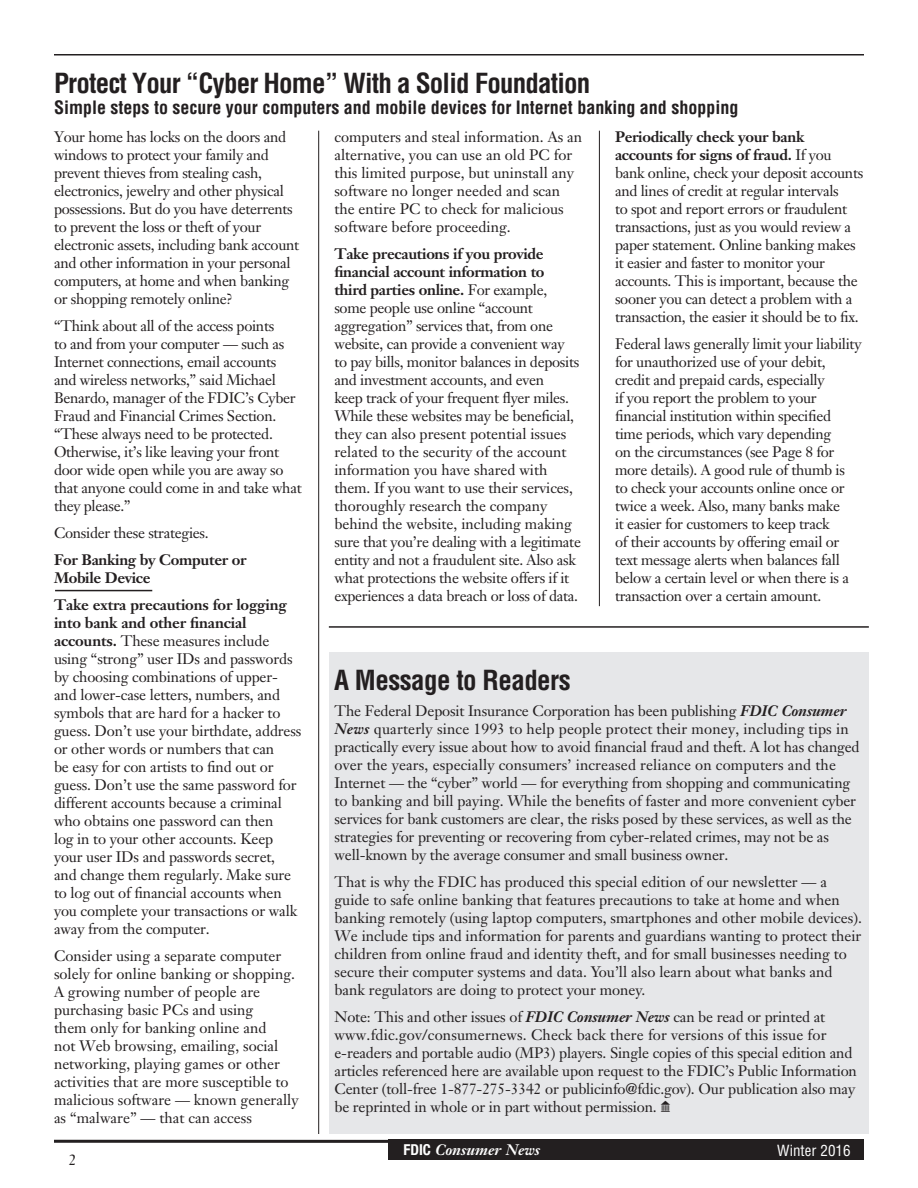
<style>
.page{position:relative;width:918px;height:1188px;background:#fff}
.page>*{position:absolute;margin:0;border:0;box-sizing:border-box;transform-origin:0 0}
.t1{font:700 condensed 27px "Helvetica";letter-spacing:-.03em;color:#231f20}
.t2{font:700 condensed 18px "Helvetica";color:#231f20}
.new_body_text{font:15px/18px "Janson Text";letter-spacing:-.01em;color:#231f20}
.new_body_text-2{font:700 15px/18px "Janson Text";letter-spacing:-.02em;color:#231f20}
.t3{font:italic 700 15px "Janson Text";color:#fff}
.t4{font:condensed 15px "Helvetica";color:#fff}
.s1{font-weight:700}
.s2{font-weight:700;font-style:italic}
.s3{font-family:"Carta"}
.s4{font-family:"Helvetica Neue";font-style:normal;font-stretch:condensed}
</style>
<div class="page">
<hr style="left:54px;top:1140px;width:810px;height:3px;background:#231f20">
<div style="left:388px;top:1140px;width:476px;height:20px;background:#231f20"></div>
<hr style="left:54px;top:54px;width:810px;height:2px;background:#231f20">
<div style="left:329px;top:653px;width:540px;height:481px;background:#e6e7e9"></div>
<hr style="left:318px;top:131px;width:1px;height:1003px;background:#231f20">
<hr style="left:599px;top:131px;width:1px;height:475px;background:#231f20">
<hr style="left:329px;top:626px;width:540px;height:2px;background:#231f20">
<hr style="left:55px;top:590px;width:97px;height:1px;background:#231f20">
<p class="t1" style="left:54px;top:66px;width:538px">Protect Your “Cyber Home” With a Solid Foundation</p>
<p class="t2" style="left:54px;top:96px;width:686px">Simple steps to secure your computers and mobile devices for Internet banking and shopping</p>
<p class="new_body_text" style="left:54px;top:128px;width:247px">Your home has locks on the doors and windows to protect your family and prevent thieves from stealing cash, electronics, jewelry and other physical possessions. But do you have deterrents to prevent the loss or theft of your electronic assets, including bank account and other information in your personal computers, at home and when banking or shopping remotely online?</p>
<p class="new_body_text" style="left:54px;top:317px;width:249px">“Think about all of the access points<br>to and from your computer — such as Internet connections, email accounts and wireless networks,” said Michael Benardo, manager of the FDIC’s Cyber Fraud and Financial Crimes Section. “These always need to be protected.<br>Otherwise, it’s like leaving your front door wide open while you are away so that anyone could come in and take what they please.”</p>
<p class="new_body_text" style="left:54px;top:524px;width:156px">Consider these strategies.</p>
<p class="new_body_text-2" style="left:54px;top:551px;width:194px">For Banking by Computer or<br>Mobile Device</p>
<p class="new_body_text" style="left:54px;top:596px;width:249px"><span class="s1">Take extra precautions for logging into bank and other financial accounts.</span> These measures include using “strong” user IDs and passwords by choosing combinations of upper&shy;and lower-case letters, numbers, and symbols that are hard for a hacker to guess. Don’t use your birthdate, address or other words or numbers that can<br>be easy for con artists to find out or guess. Don’t use the same password for different accounts because a criminal who obtains one password can then<br>log in to your other accounts. Keep your user IDs and passwords secret, and change them regularly. Make sure to log out of financial accounts when you complete your transactions or walk away from the computer.</p>
<p class="new_body_text" style="left:54px;top:947px;width:246px">Consider using a separate computer solely for online banking or shopping.<br>A growing number of people are purchasing basic PCs and using<br>them only for banking online and<br>not Web browsing, emailing, social networking, playing games or other activities that are more susceptible to malicious software — known generally as “malware” — that can access</p>
<p class="new_body_text" style="left:69px;top:1151px;width:9px">2</p>
<p class="new_body_text" style="left:334px;top:128px;width:249px">computers and steal information. As an alternative, you can use an old PC for this limited purpose, but uninstall any software no longer needed and scan the entire PC to check for malicious software before proceeding.</p>
<p class="new_body_text" style="left:334px;top:245px;width:248px"><span class="s1">Take precautions if you provide financial account information to third parties online.</span> For example, some people use online “account aggregation” services that, from one website, can provide a convenient way to pay bills, monitor balances in deposits and investment accounts, and even<br>keep track of your frequent flyer miles.<br>While these websites may be beneficial, they can also present potential issues related to the security of the account information you have shared with them. If you want to use their services, thoroughly research the company behind the website, including making sure that you’re dealing with a legitimate entity and not a fraudulent site. Also ask what protections the website offers if it experiences a data breach or loss of data.</p>
<p class="t1" style="left:334px;top:663px;width:238px">A Message to Readers</p>
<p class="new_body_text" style="left:615px;top:128px;width:250px"><span class="s1">Periodically check your bank accounts for signs of fraud.</span> If you bank online, check your deposit accounts and lines of credit at regular intervals<br>to spot and report errors or fraudulent transactions, just as you would review a paper statement. Online banking makes it easier and faster to monitor your accounts. This is important, because the sooner you can detect a problem with a transaction, the easier it should be to fix.</p>
<p class="new_body_text" style="left:615px;top:335px;width:248px">Federal laws generally limit your liability for unauthorized use of your debit, credit and prepaid cards, especially<br>if you report the problem to your financial institution within specified time periods, which vary depending<br>on the circumstances (see Page 8 for more details). A good rule of thumb is<br>to check your accounts online once or twice a week. Also, many banks make<br>it easier for customers to keep track<br>of their accounts by offering email or text message alerts when balances fall below a certain level or when there is a transaction over a certain amount.</p>
<p class="new_body_text" style="left:335px;top:701px;width:527px">The Federal Deposit Insurance Corporation has been publishing <span class="s2">FDIC Consumer News</span> quarterly since 1993 to help people protect their money, including tips in practically every issue about how to avoid financial fraud and theft. A lot has changed over the years, especially consumers’ increased reliance on computers and the Internet — the “cyber” world — for everything from shopping and communicating to banking and bill paying. While the benefits of faster and more convenient cyber services for bank customers are clear, the risks posed by these services, as well as the strategies for preventing or recovering from cyber-related crimes, may not be as well-known by the average consumer and small business owner.</p>
<p class="new_body_text" style="left:335px;top:872px;width:529px">That is why the FDIC has produced this special edition of our newsletter — a guide to safe online banking that features precautions to take at home and when banking remotely (using laptop computers, smartphones and other mobile devices).<br>We include tips and information for parents and guardians wanting to protect their children from online fraud and identity theft, and for small businesses needing to secure their computer systems and data. You’ll also learn about what banks and bank regulators are doing to protect your money.</p>
<p class="new_body_text" style="left:335px;top:1007px;width:524px">Note: This and other issues of <span class="s2">FDIC Consumer News</span> can be read or printed at www.fdic.gov/consumernews. Check back there for versions of this issue for e-readers and portable audio (MP3) players. Single copies of this special edition and articles referenced here are available upon request to the FDIC’s Public Information Center (toll-free 1-877-275-3342 or publicinfo@fdic.gov). Our publication also may be reprinted in whole or in part without permission. <span class="s3">Q</span></p>
<p class="t3" style="left:404px;top:1140px;width:138px"><span class="s4">FDIC</span> Consumer News</p>
<p class="t4" style="left:777px;top:1141px;width:75px">Winter 2016</p>
</div>
